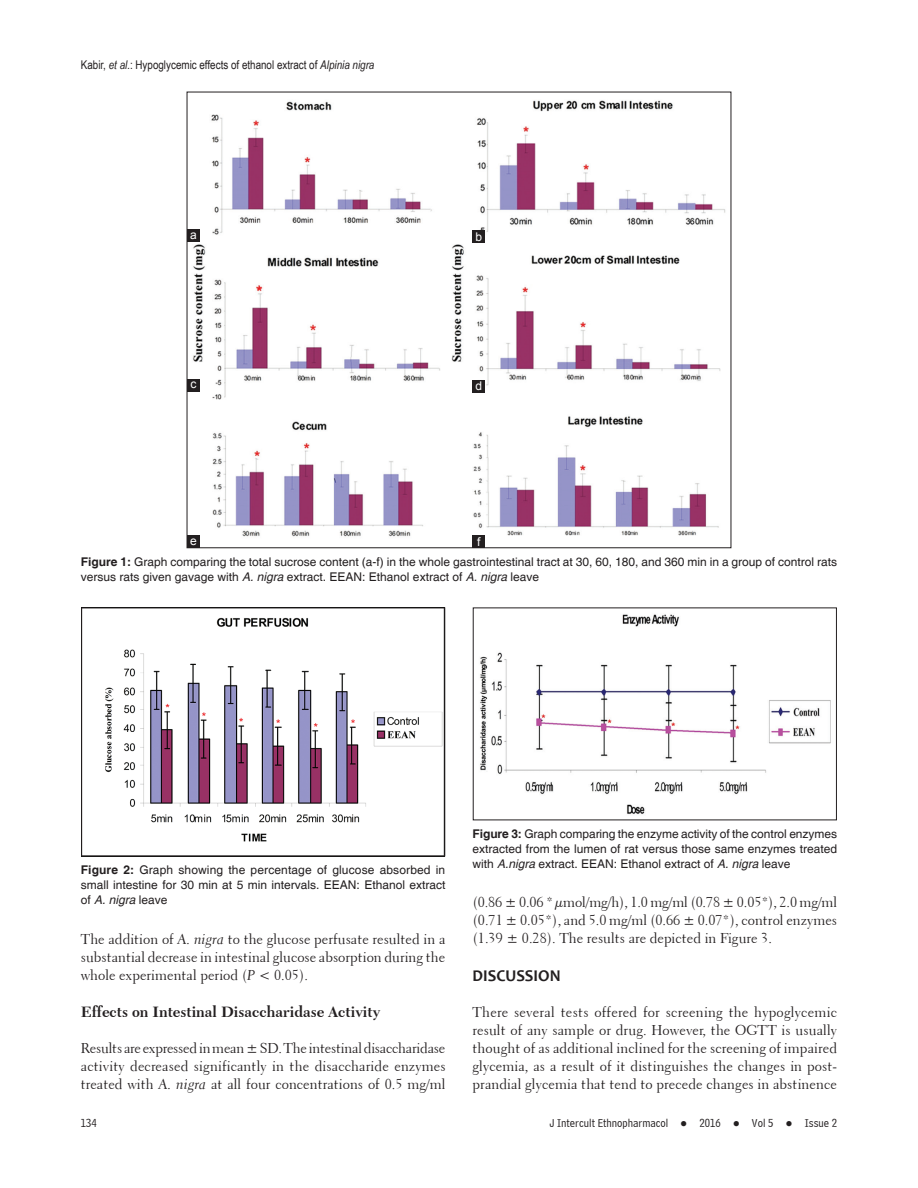
<style>
.page{position:relative;width:918px;height:1188px;background:#fff}
.page>*{position:absolute;margin:0;border:0;box-sizing:border-box;transform-origin:0 0}
.t1{font:700 16.5px "Candara";color:#231f20}
.t2{font:700 15.75px "Transitional 511 BT";color:#231f20}
.TX{font:14.25px/18px "Transitional 521 BT Roman A";color:#231f20;text-align:justify}
.FGC{font:12px/15px "Helvetica";color:#231f20;text-align:justify}
.t3{font:12px "Arial Narrow";color:#231f20}
.t4{font:12px "Bell Centennial BT Address";color:#231f20}
.LABEL{font:12px "Arial";color:#fff}
.s1{font-style:italic}
.s2{font-weight:700}
.s3{font-family:"Transitional 521 BT Cursive A"}
.s4{font-family:"Sylfaen"}
</style>
<div class="page">
<img style="left:105px;top:617px;width:338px;height:225px">
<div style="left:81px;top:608px;width:364px;height:248px;border:1px solid #231f20"></div>
<img style="left:189px;top:100px;width:537px;height:437px">
<div style="left:472px;top:380px;width:13px;height:13px;background:#231f20"></div>
<div style="left:187px;top:379px;width:13px;height:13px;background:#231f20"></div>
<div style="left:472px;top:230px;width:13px;height:13px;background:#231f20"></div>
<div style="left:472px;top:535px;width:13px;height:13px;background:#231f20"></div>
<div style="left:187px;top:230px;width:13px;height:12px;background:#231f20"></div>
<div style="left:187px;top:535px;width:13px;height:13px;background:#231f20"></div>
<img style="left:480px;top:614px;width:351px;height:201px">
<p class="t3" style="left:81px;top:56px;width:295px">Kabir, <span class="s1">et al.</span>: Hypoglycemic effects of ethanol extract of <span class="s1">Alpinia nigra</span></p>
<p class="LABEL" style="left:190px;top:227px;width:8px">a</p>
<p class="LABEL" style="left:476px;top:229px;width:8px">b</p>
<p class="LABEL" style="left:191px;top:376px;width:7px">c</p>
<p class="LABEL" style="left:476px;top:378px;width:8px">d</p>
<p class="LABEL" style="left:190px;top:532px;width:8px">e</p>
<p class="LABEL" style="left:477px;top:533px;width:5px">f</p>
<p class="FGC" style="left:81px;top:554px;width:758px"><span class="s2">Figure 1:</span> Graph comparing the total sucrose content (a-f) in the whole gastrointestinal tract at 30, 60, 180, and 360 min in a group of control rats versus rats given gavage with <span class="s1">A. nigra</span> extract. EEAN: Ethanol extract of <span class="s1">A. nigra</span> leave</p>
<p class="FGC" style="left:81px;top:863px;width:366px"><span class="s2">Figure 2:</span> Graph showing the percentage of glucose absorbed in small intestine for 30 min at 5 min intervals. EEAN: Ethanol extract of <span class="s1">A. nigra</span> leave</p>
<p class="TX" style="left:81px;top:930px;width:366px">The addition of <span class="s3">A. nigra</span> to the glucose perfusate resulted in a substantial decrease in intestinal glucose absorption during the whole experimental period (<span class="s3">P</span> &lt; 0.05).</p>
<h2 class="t2" style="left:81px;top:1002px;width:301px">Effects on Intestinal Disaccharidase Activity</h2>
<p class="TX" style="left:81px;top:1039px;width:366px">Results are expressed in mean ± SD. The intestinal disaccharidase activity decreased significantly in the disaccharide enzymes treated with <span class="s3">A. nigra</span> at all four concentrations of 0.5 mg/ml</p>
<p class="FGC" style="left:472px;top:827px;width:366px"><span class="s2">Figure 3:</span> Graph comparing the enzyme activity of the control enzymes extracted from the lumen of rat versus those same enzymes treated with <span class="s1">A.nigra</span> extract. EEAN: Ethanol extract of <span class="s1">A. nigra</span> leave</p>
<p class="TX" style="left:472px;top:893px;width:366px">(0.86 ± 0.06 * µmol/mg/h), 1.0 mg/ml (0.78 ± 0.05*), 2.0 mg/ml (0.71 ± 0.05*), and 5.0 mg/ml (0.66 ± 0.07*), control enzymes (1.39 ± 0.28). The results are depicted in Figure 3.</p>
<h1 class="t1" style="left:472px;top:966px;width:90px">DISCUSSION</h1>
<p class="TX" style="left:472px;top:1003px;width:366px">There several tests offered for screening the hypoglycemic result of any sample or drug. However, the OGTT is usually thought of as additional inclined for the screening of impaired glycemia, as a result of it distinguishes the changes in post&shy;prandial glycemia that tend to precede changes in abstinence</p>
<p class="t4" style="left:81px;top:1116px;width:17px">134</p>
<p class="t4" style="left:549px;top:1116px;width:289px">J Intercult Ethnopharmacol <span class="s4">●</span> 2016 <span class="s4">●</span> Vol 5 <span class="s4">●</span> Issue 2</p>
</div>
